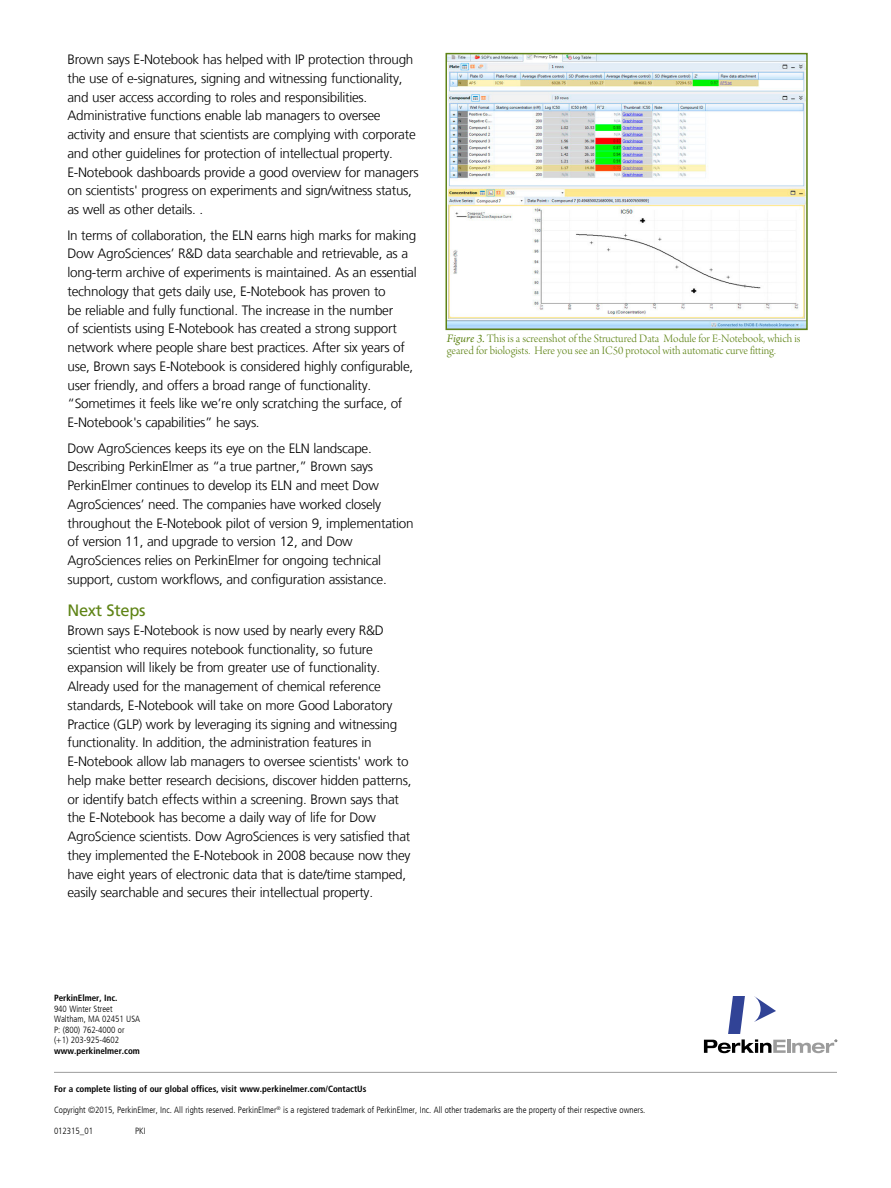
<style>
.page{position:relative;width:891px;height:1188px;background:#fff}
.page>*{position:absolute;margin:0;border:0;box-sizing:border-box;transform-origin:0 0}
.Body_Frutiger{font:16.5px "Frutiger LT Com";letter-spacing:-.02em;color:#5f8416}
.Body_Frutiger-2{font:300 13.5px/18.8px "Frutiger LT Com";letter-spacing:-.02em;color:#000}
.Paragraph_Head{font:12px/12px "Arno Pro Light Display";color:#5f8416}
.t1{font:300 condensed 9px/10.5px "Frutiger LT Com";color:#000}
.t2{font:700 condensed 9px "Frutiger LT Com";color:#000}
.s1{font-family:"Arno Pro";font-style:italic}
</style>
<div class="page">
<hr style="left:54px;top:1072px;width:783px;height:1px;background:#9c9c9c">
<hr style="left:787px;top:1039px;width:3px;height:14px;background:#9c9c9c">
<svg style="left:704px;top:996px;width:82px;height:57px"></svg>
<svg style="left:792px;top:1039px;width:45px;height:14px"></svg>
<img style="left:449px;top:56px;width:356px;height:271px">
<div style="left:446px;top:53px;width:362px;height:277px;border:2px solid #5f8416"></div>
<p class="Body_Frutiger-2" style="left:68px;top:50px;width:353px">Brown says E-Notebook has helped with IP protection through the use of e-signatures, signing and witnessing functionality, and user access according to roles and responsibilities.<br>Administrative functions enable lab managers to oversee activity and ensure that scientists are complying with corporate and other guidelines for protection of intellectual property.<br>E-Notebook dashboards provide a good overview for managers on scientists' progress on experiments and sign/witness status, as well as other details. .</p>
<p class="Body_Frutiger-2" style="left:68px;top:226px;width:351px">In terms of collaboration, the ELN earns high marks for making Dow AgroSciences’ R&amp;D data searchable and retrievable, as a long-term archive of experiments is maintained. As an essential technology that gets daily use, E-Notebook has proven to<br>be reliable and fully functional. The increase in the number<br>of scientists using E-Notebook has created a strong support network where people share best practices. After six years of use, Brown says E-Notebook is considered highly configurable, user friendly, and offers a broad range of functionality. “Sometimes it feels like we’re only scratching the surface, of E-Notebook's capabilities” he says.</p>
<p class="Body_Frutiger-2" style="left:68px;top:439px;width:348px">Dow AgroSciences keeps its eye on the ELN landscape.<br>Describing PerkinElmer as “a true partner,” Brown says PerkinElmer continues to develop its ELN and meet Dow AgroSciences’ need. The companies have worked closely throughout the E-Notebook pilot of version 9, implementation of version 11, and upgrade to version 12, and Dow AgroSciences relies on PerkinElmer for ongoing technical support, custom workflows, and configuration assistance.</p>
<p class="Body_Frutiger" style="left:68px;top:601px;width:80px">Next Steps</p>
<p class="Body_Frutiger-2" style="left:68px;top:621px;width:345px">Brown says E-Notebook is now used by nearly every R&amp;D scientist who requires notebook functionality, so future expansion will likely be from greater use of functionality.<br>Already used for the management of chemical reference standards, E-Notebook will take on more Good Laboratory Practice (GLP) work by leveraging its signing and witnessing functionality. In addition, the administration features in E-Notebook allow lab managers to oversee scientists' work to help make better research decisions, discover hidden patterns, or identify batch effects within a screening. Brown says that the E-Notebook has become a daily way of life for Dow AgroScience scientists. Dow AgroSciences is very satisfied that they implemented the E-Notebook in 2008 because now they have eight years of electronic data that is date/time stamped, easily searchable and secures their intellectual property.</p>
<p class="Paragraph_Head" style="left:447px;top:333px;width:355px"><span class="s1">Figure 3.</span> This is a screenshot of the Structured Data Module for E-Notebook, which is geared for biologists. Here you see an IC50 protocol with automatic curve fitting.</p>
<p class="t2" style="left:54px;top:993px;width:65px">PerkinElmer, Inc.</p>
<p class="t1" style="left:54px;top:1003px;width:88px">940 Winter Street<br>Waltham, MA 02451 USA<br>P: (800) 762-4000 or (+1) 203-925-4602</p>
<p class="t2" style="left:54px;top:1045px;width:87px">www.perkinelmer.com</p>
<p class="t2" style="left:54px;top:1083px;width:314px">For a complete listing of our global offices, visit www.perkinelmer.com/ContactUs</p>
<p class="t1" style="left:54px;top:1105px;width:593px">Copyright ©2015, PerkinElmer, Inc. All rights reserved. PerkinElmer<sup>®</sup> is a registered trademark of PerkinElmer, Inc. All other trademarks are the property of their respective owners.</p>
<p class="t1" style="left:54px;top:1126px;width:41px">012315_01</p>
<p class="t1" style="left:135px;top:1126px;width:12px">PKI</p>
</div>
